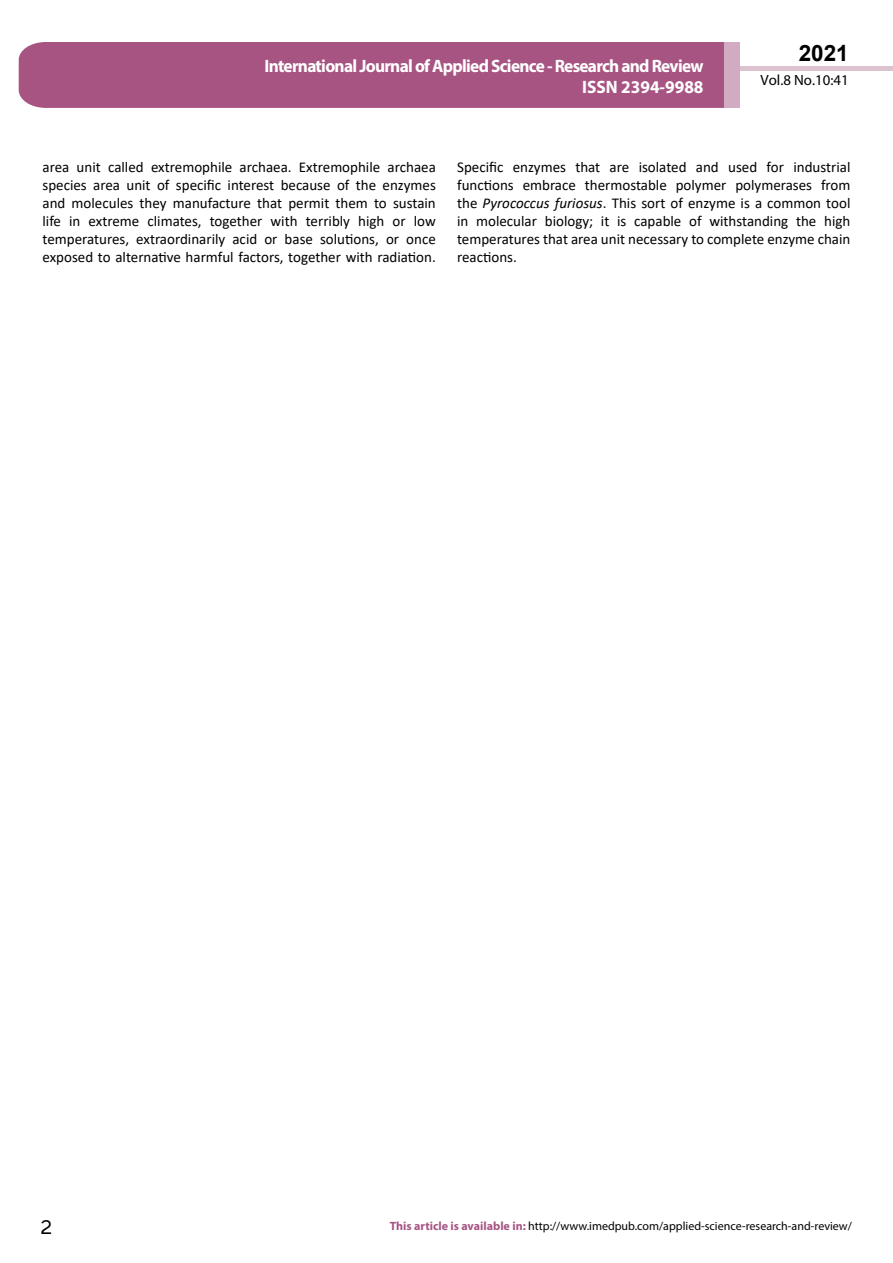
<style>
.page{position:relative;width:893px;height:1263px;background:#fff}
.page>*{position:absolute;margin:0;border:0;box-sizing:border-box;transform-origin:0 0}
.t1{font:25.5px "Tunga";color:#000}
.t2{font:700 22.5px "Arial";color:#000}
.t3{font:700 18px/21.6px "Myriad Pro";letter-spacing:-.04em;color:#fff;text-align:right;scale:.96 1}
.t4{font:15px/18px "Calibri";color:#000;text-align:justify}
.t5{font:14.85px "Myriad Pro";color:#000}
.t6{font:12px "Myriad Pro";color:#000}
.s1{font-style:italic}
.s2{font-weight:700;color:#a75483}
</style>
<div class="page">
<div style="left:722px;top:66px;width:171px;height:5px;background:#dcc2cf"></div>
<div style="left:19px;top:42px;width:706px;height:66px;background:#a75483"></div>
<div style="left:725px;top:42px;width:15px;height:66px;background:#d2aac1"></div>
<p class="t3" style="left:264px;top:54px;width:459px">International Journal of Applied Science - Research and Review<br>ISSN 2394-9988</p>
<h2 class="t2" style="left:799px;top:38px;width:52px">2021</h2>
<p class="t5" style="left:760px;top:71px;width:90px">Vol.8 No.10:41</p>
<p class="t4" style="left:43px;top:158px;width:395px">area unit called extremophile archaea. Extremophile archaea species area unit of specific interest because of the enzymes and molecules they manufacture that permit them to sustain life in extreme climates, together with terribly high or low temperatures, extraordinarily acid or base solutions, or once exposed to alternative harmful factors, together with radiation.</p>
<p class="t4" style="left:457px;top:158px;width:395px">Specific enzymes that are isolated and used for industrial functions embrace thermostable polymer polymerases from the <span class="s1">Pyrococcus furiosus</span>. This sort of enzyme is a common tool in molecular biology; it is capable of withstanding the high temperatures that area unit necessary to complete enzyme chain reactions.</p>
<h1 class="t1" style="left:41px;top:1210px;width:13px">2</h1>
<p class="t6" style="left:390px;top:1218px;width:464px"><span class="s2">This article is available in:</span> http://www.imedpub.com/applied-science-research-and-review/</p>
</div>
